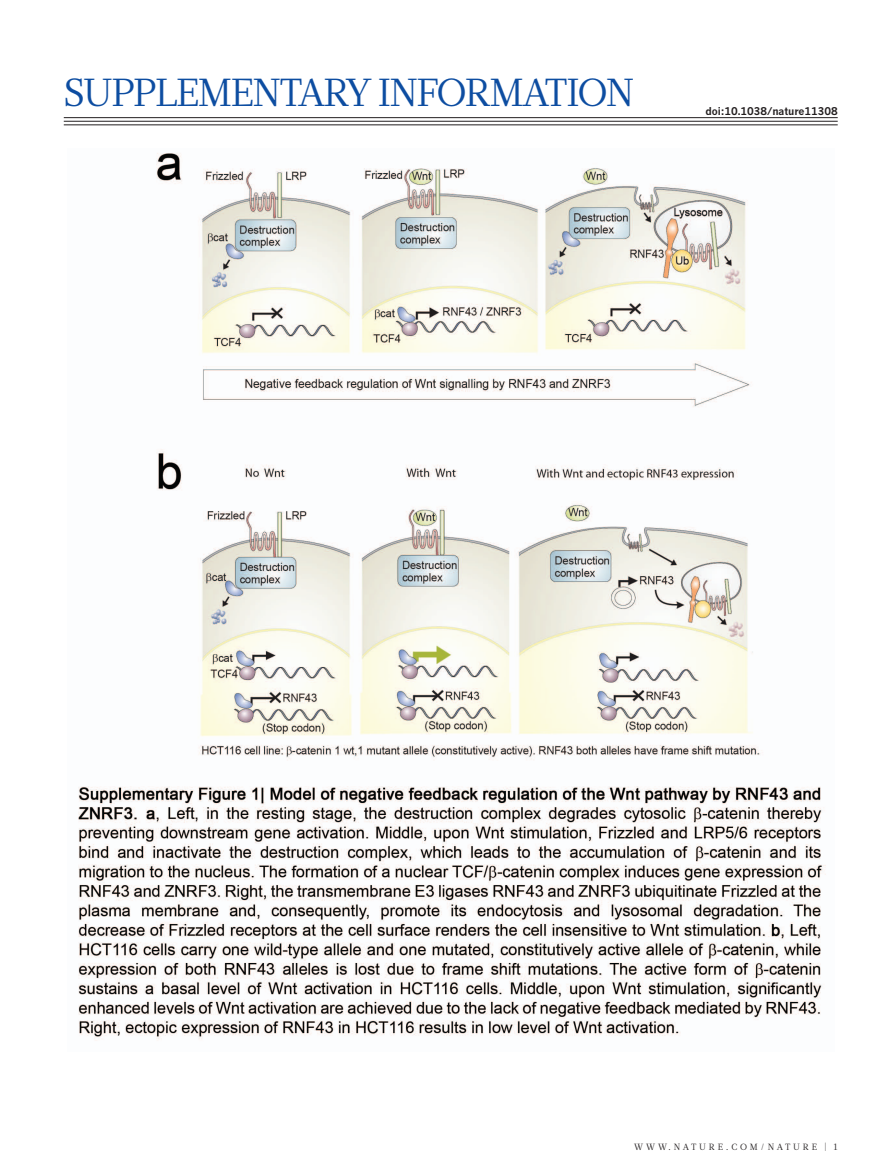
<style>
.page{position:relative;width:893px;height:1174px;background:#fff}
.page>*{position:absolute;margin:0;border:0;box-sizing:border-box;transform-origin:0 0}
.ARTICLE_TYPE_SMALL{font:39px "Glosa Math";letter-spacing:-.04em;color:#0d4da1}
.t1{font:700 10.5px "News Gothic MTOT";letter-spacing:-.005em;color:#231f20}
.t2{font:9px "Glosa Math";letter-spacing:.315em;color:#231f20}
</style>
<div class="page">
<hr style="left:64px;top:117px;width:774px;height:1px;background:#231f20">
<hr style="left:64px;top:121px;width:774px;height:1px;background:#231f20">
<hr style="left:64px;top:125px;width:774px;height:1px;background:#231f20">
<img style="left:78px;top:153px;width:748px;height:888px">
<p class="ARTICLE_TYPE_SMALL" style="left:64px;top:67px;width:572px">SUPPLEMENTARY INFORMATION</p>
<p class="t1" style="left:705px;top:105px;width:134px">doi:10.1038/nature11308</p>
<p class="t2" style="left:634px;top:1141px;width:205px">WWW.NATURE.COM/NATURE | 1</p>
</div>
